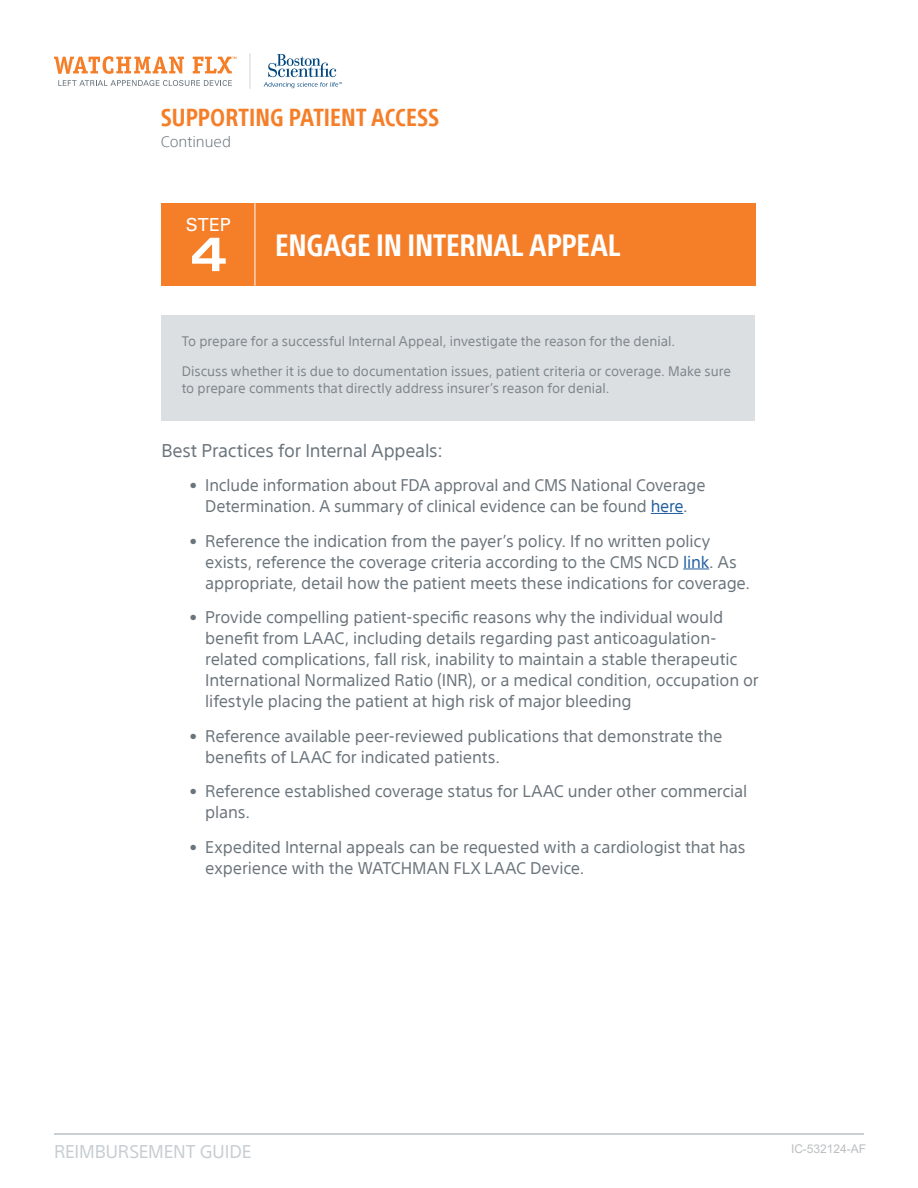
<style>
.page{position:relative;width:918px;height:1188px;background:#fff}
.page>*{position:absolute;margin:0;border:0;box-sizing:border-box;transform-origin:0 0}
.t1{font:700 condensed 30px "SST";letter-spacing:-.005em;color:#fff}
.t2{font:700 condensed 24px "SST";color:#f57e29}
.t3{font:18px "SST";letter-spacing:-.015em;color:#6a747b}
.t4{font:18px "SST";letter-spacing:-.005em;color:#c6cdd1}
.t5{font:18px "Univers";color:#fff}
.t6{font:16.5px/21px "SST";letter-spacing:-.01em;color:#6a747b}
.t7{font:300 15px "SST";color:#6a747b}
.t8{font:13.5px/16.5px "SST";color:#5d6770}
.t9{font:12px "Arial";letter-spacing:-.005em;color:#bcbec0}
.s1{color:#215e9e}
</style>
<div class="page">
<hr style="left:54px;top:1133px;width:810px;height:2px;background:#c6cdd1">
<hr style="left:249px;top:54px;width:2px;height:34px;background:#d7dbdc">
<svg style="left:264px;top:54px;width:78px;height:34px"></svg>
<svg style="left:54px;top:56px;width:130px;height:18px"></svg>
<svg style="left:193px;top:57px;width:44px;height:16px"></svg>
<svg style="left:58px;top:80px;width:174px;height:6px"></svg>
<hr style="left:651px;top:513px;width:32px;height:1px;background:#215e9e">
<svg style="left:683px;top:569px;width:26px;height:1px"></svg>
<div style="left:161px;top:203px;width:595px;height:83px;background:#f57e29"></div>
<hr style="left:255px;top:203px;width:1px;height:83px;background:#fff">
<svg style="left:192px;top:238px;width:34px;height:33px"></svg>
<div style="left:161px;top:316px;width:594px;height:105px;background:#dbdfe1"></div>
<h2 class="t2" style="left:161px;top:104px;width:280px">SUPPORTING PATIENT ACCESS</h2>
<p class="t7" style="left:161px;top:132px;width:72px">Continued</p>
<p class="t5" style="left:186px;top:214px;width:46px">STEP</p>
<h1 class="t1" style="left:275px;top:227px;width:347px">ENGAGE IN INTERNAL APPEAL</h1>
<p class="t8" style="left:182px;top:333px;width:495px">To prepare for a successful Internal Appeal, investigate the reason for the denial.</p>
<p class="t8" style="left:182px;top:363px;width:551px">Discuss whether it is due to documentation issues, patient criteria or coverage. Make sure to prepare comments that directly address insurer’s reason for denial.</p>
<p class="t3" style="left:161px;top:440px;width:283px">Best Practices for Internal Appeals:</p>
<p class="t6" style="left:190px;top:475px;width:518px;text-align:center">• Include information about FDA approval and CMS National Coverage<br>Determination. A summary of clinical evidence can be found <span class="s1">here</span>.</p>
<p class="t6" style="left:205px;top:530px;width:546px;text-indent:-16px">• Reference the indication from the payer’s policy. If no written policy exists, reference the coverage criteria according to the CMS NCD <span class="s1">link</span>. As appropriate, detail how the patient meets these indications for coverage.</p>
<p class="t6" style="left:205px;top:607px;width:555px;text-indent:-16px">• Provide compelling patient-specific reasons why the individual would benefit from LAAC, including details regarding past anticoagulation&shy;related complications, fall risk, inability to maintain a stable therapeutic International Normalized Ratio (INR), or a medical condition, occupation or lifestyle placing the patient at high risk of major bleeding</p>
<p class="t6" style="left:205px;top:725px;width:519px;text-indent:-16px">• Reference available peer-reviewed publications that demonstrate the benefits of LAAC for indicated patients.</p>
<p class="t6" style="left:205px;top:781px;width:544px;text-indent:-16px">• Reference established coverage status for LAAC under other commercial plans.</p>
<p class="t6" style="left:205px;top:836px;width:542px;text-indent:-16px">• Expedited Internal appeals can be requested with a cardiologist that has experience with the WATCHMAN FLX LAAC Device.</p>
<p class="t4" style="left:54px;top:1141px;width:199px">REIMBURSEMENT GUIDE</p>
<p class="t9" style="left:791px;top:1141px;width:77px">IC-532124-AF</p>
</div>
